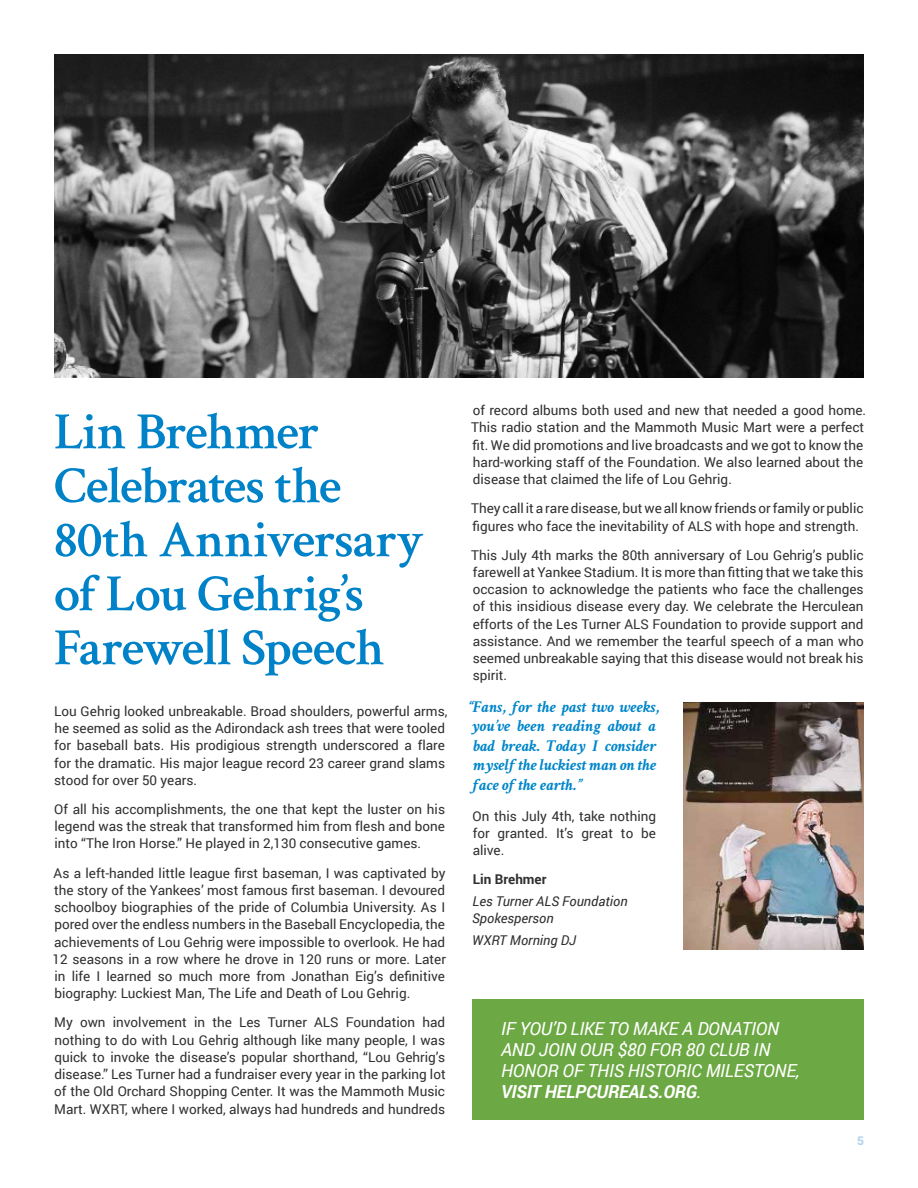
<style>
.page{position:relative;width:918px;height:1188px;background:#fff}
.page>*{position:absolute;margin:0;border:0;box-sizing:border-box;transform-origin:0 0}
.t1{font:600 52.5px/54px "Crimson Text";letter-spacing:-.025em;color:#0082c8}
.t2{font:italic 18px/21px "Roboto";letter-spacing:-.01em;color:#fff}
.t3{font:italic 700 16.5px/19.5px "Crimson Text";color:#0086ca}
.t4{font:13.5px/17.2px "Roboto";color:#312f30;text-align:justify}
.t5{font:italic 13.5px/17.2px "Roboto";color:#312f30}
.t6{font:700 13.5px "Roboto";color:#312f30}
.t7{font:900 12px "Roboto";color:#b9d3ed}
.s1{font-weight:700}
</style>
<div class="page">
<div style="left:472px;top:999px;width:392px;height:121px;background:#6ca843"></div>
<img style="left:684px;top:702px;width:180px;height:248px">
<img style="left:54px;top:54px;width:810px;height:324px">
<p class="t1" style="left:54px;top:401px;width:371px">Lin Brehmer<br>Celebrates the<br>80th Anniversary of Lou Gehrig’s<br>Farewell Speech</p>
<p class="t4" style="left:471px;top:401px;width:397px;text-align:left">of record albums both used and new that needed a good home.<br>This radio station and the Mammoth Music Mart were a perfect fit. We did promotions and live broadcasts and we got to know the hard-working staff of the Foundation. We also learned about the disease that claimed the life of Lou Gehrig.</p>
<p class="t4" style="left:471px;top:499px;width:394px">They call it a rare disease, but we all know friends or family or public figures who face the inevitability of ALS with hope and strength.</p>
<p class="t4" style="left:471px;top:546px;width:394px">This July 4th marks the 80th anniversary of Lou Gehrig’s public farewell at Yankee Stadium. It is more than fitting that we take this occasion to acknowledge the patients who face the challenges of this insidious disease every day. We celebrate the Herculean efforts of the Les Turner ALS Foundation to provide support and assistance. And we remember the tearful speech of a man who seemed unbreakable saying that this disease would not break his spirit.</p>
<p class="t3" style="left:468px;top:696px;width:193px">“Fans, for the past two weeks, you’ve been reading about a bad break. Today I consider myself the luckiest man on the face of the earth.”</p>
<p class="t4" style="left:473px;top:807px;width:185px">On this July 4th, take nothing for granted. It’s great to be alive.</p>
<p class="t6" style="left:473px;top:870px;width:75px">Lin Brehmer</p>
<p class="t5" style="left:472px;top:892px;width:157px">Les Turner ALS Foundation<br>Spokesperson</p>
<p class="t5" style="left:472px;top:931px;width:105px">WXRT Morning DJ</p>
<p class="t4" style="left:54px;top:702px;width:395px;text-align:left">Lou Gehrig looked unbreakable. Broad shoulders, powerful arms, he seemed as solid as the Adirondack ash trees that were tooled for baseball bats. His prodigious strength underscored a flare for the dramatic. His major league record 23 career grand slams stood for over 50 years.</p>
<p class="t4" style="left:54px;top:800px;width:392px">Of all his accomplishments, the one that kept the luster on his legend was the streak that transformed him from flesh and bone into “The Iron Horse.” He played in 2,130 consecutive games.</p>
<p class="t4" style="left:53px;top:864px;width:395px">As a left-handed little league first baseman, I was captivated by the story of the Yankees’ most famous first baseman. I devoured schoolboy biographies of the pride of Columbia University. As I pored over the endless numbers in the Baseball Encyclopedia, the achievements of Lou Gehrig were impossible to overlook. He had 12 seasons in a row where he drove in 120 runs or more. Later in life I learned so much more from Jonathan Eig’s definitive biography: Luckiest Man, The Life and Death of Lou Gehrig.</p>
<p class="t4" style="left:54px;top:1014px;width:393px">My own involvement in the Les Turner ALS Foundation had nothing to do with Lou Gehrig although like many people, I was quick to invoke the disease’s popular shorthand, “Lou Gehrig’s disease.” Les Turner had a fundraiser every year in the parking lot of the Old Orchard Shopping Center. It was the Mammoth Music Mart. WXRT, where I worked, always had hundreds and hundreds</p>
<p class="t2" style="left:501px;top:1017px;width:300px">IF YOU’D LIKE TO MAKE A DONATION<br>AND JOIN OUR $80 FOR 80 CLUB IN<br>HONOR OF THIS HISTORIC MILESTONE,<br><span class="s1">VISIT HELPCUREALS.ORG</span>.</p>
<p class="t7" style="left:857px;top:1132px;width:8px">5</p>
</div>
